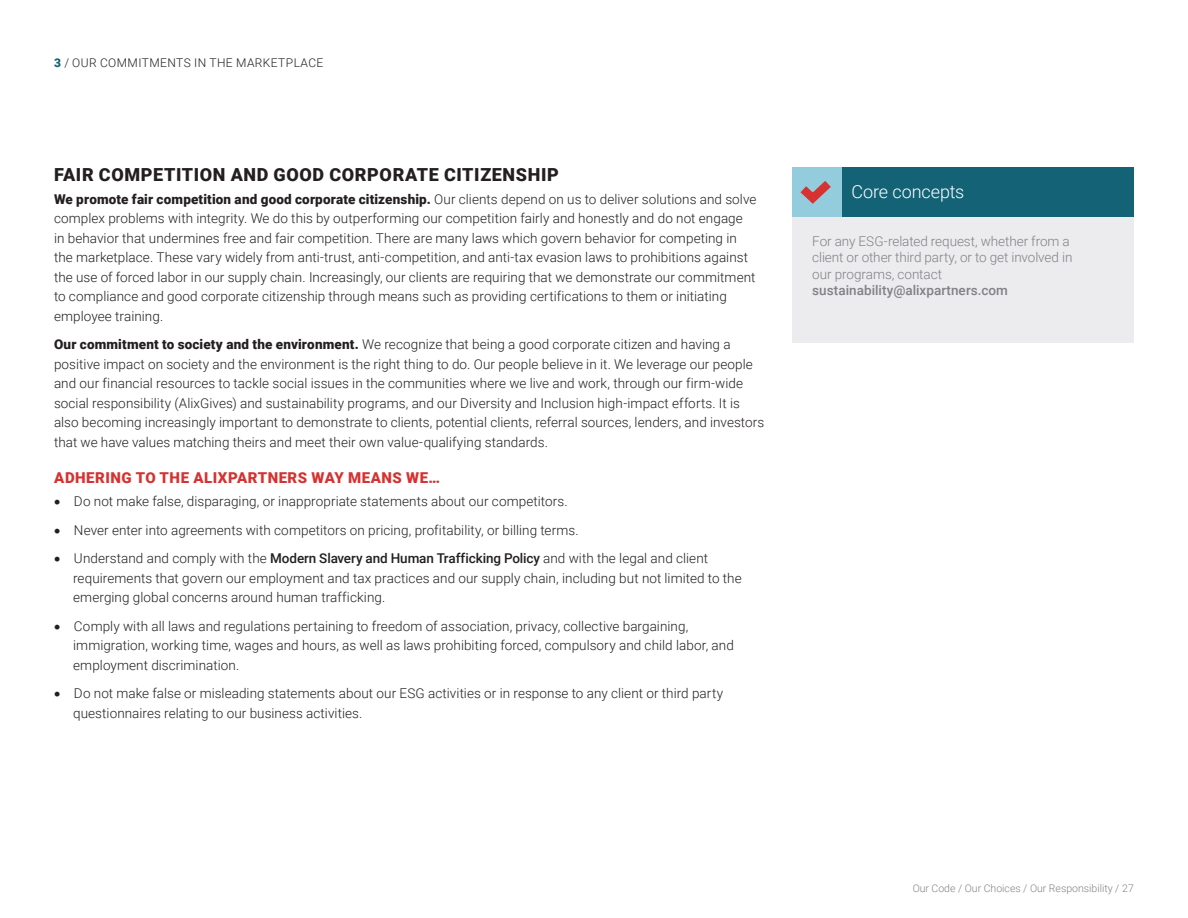
<style>
.page{position:relative;width:1188px;height:918px;background:#fff}
.page>*{position:absolute;margin:0;border:0;box-sizing:border-box;transform-origin:0 0}
.Main_Heading{font:900 18px "Roboto";letter-spacing:.035em;color:#231f20}
.Core_Concepts___Adhering_Body{font:300 18px "Roboto";letter-spacing:-.005em;color:#fff}
.Adhering_heading{font:900 15px "Roboto";letter-spacing:.035em;color:#d53231}
.Body_Copy{font:300 13.5px/19.5px "Roboto";letter-spacing:.005em;color:#231f20}
.Corebullet{font:300 13.5px/16.5px "Roboto";letter-spacing:-.005em;color:#808285}
.t1{font:300 12px "Roboto";letter-spacing:.035em;color:#231f20}
.t2{font:300 10.5px "Roboto";color:#808285}
.s1{font-weight:900;color:#146276}
.s2{font-weight:900}
.s3{font-weight:500}
</style>
<div class="page">
<div style="left:792px;top:215px;width:342px;height:128px;background:#ecebee"></div>
<div style="left:839px;top:167px;width:295px;height:50px;background:#146276"></div>
<div style="left:792px;top:167px;width:50px;height:50px;background:#93cddd"></div>
<svg style="left:800px;top:181px;width:31px;height:23px"></svg>
<p class="t1" style="left:54px;top:54px;width:271px"><span class="s1">3</span> / OUR COMMITMENTS IN THE MARKETPLACE</p>
<p class="Main_Heading" style="left:54px;top:162px;width:506px">FAIR COMPETITION AND GOOD CORPORATE CITIZENSHIP</p>
<p class="Body_Copy" style="left:54px;top:189px;width:704px"><span class="s2">We promote fair competition and good corporate citizenship.</span> Our clients depend on us to deliver solutions and solve complex problems with integrity. We do this by outperforming our competition fairly and honestly and do not engage in behavior that undermines free and fair competition. There are many laws which govern behavior for competing in the marketplace. These vary widely from anti-trust, anti-competition, and anti-tax evasion laws to prohibitions against the use of forced labor in our supply chain. Increasingly, our clients are requiring that we demonstrate our commitment to compliance and good corporate citizenship through means such as providing certifications to them or initiating employee training.</p>
<p class="Body_Copy" style="left:54px;top:334px;width:712px"><span class="s2">Our commitment to society and the environment.</span> We recognize that being a good corporate citizen and having a positive impact on society and the environment is the right thing to do. Our people believe in it. We leverage our people and our financial resources to tackle social issues in the communities where we live and work, through our firm-wide social responsibility (AlixGives) and sustainability programs, and our Diversity and Inclusion high-impact efforts. It is also becoming increasingly important to demonstrate to clients, potential clients, referral sources, lenders, and investors that we have values matching theirs and meet their own value-qualifying standards.</p>
<p class="Adhering_heading" style="left:54px;top:468px;width:387px">ADHERING TO THE ALIXPARTNERS WAY MEANS WE…</p>
<p class="Body_Copy" style="left:54px;top:491px;width:515px">• Do not make false, disparaging, or inappropriate statements about our competitors.</p>
<p class="Body_Copy" style="left:54px;top:520px;width:526px">• Never enter into agreements with competitors on pricing, profitability, or billing terms.</p>
<p class="Body_Copy" style="left:73px;top:548px;width:670px;text-indent:-19px">• Understand and comply with the <span class="s3">Modern Slavery and Human Trafficking Policy</span> and with the legal and client requirements that govern our employment and tax practices and our supply chain, including but not limited to the emerging global concerns around human trafficking.</p>
<p class="Body_Copy" style="left:73px;top:616px;width:662px;text-indent:-19px">• Comply with all laws and regulations pertaining to freedom of association, privacy, collective bargaining, immigration, working time, wages and hours, as well as laws prohibiting forced, compulsory and child labor, and employment discrimination.</p>
<p class="Body_Copy" style="left:73px;top:683px;width:651px;text-indent:-19px">• Do not make false or misleading statements about our ESG activities or in response to any client or third party questionnaires relating to our business activities.</p>
<p class="Core_Concepts___Adhering_Body" style="left:851px;top:179px;width:115px">Core concepts</p>
<p class="Corebullet" style="left:812px;top:232px;width:262px">For any ESG-related request, whether from a client or other third party, or to get involved in our programs, contact <span class="s3">sustainability@alixpartners.com</span></p>
<p class="t2" style="left:913px;top:881px;width:223px">Our Code / Our Choices / Our Responsibility / 27</p>
</div>
